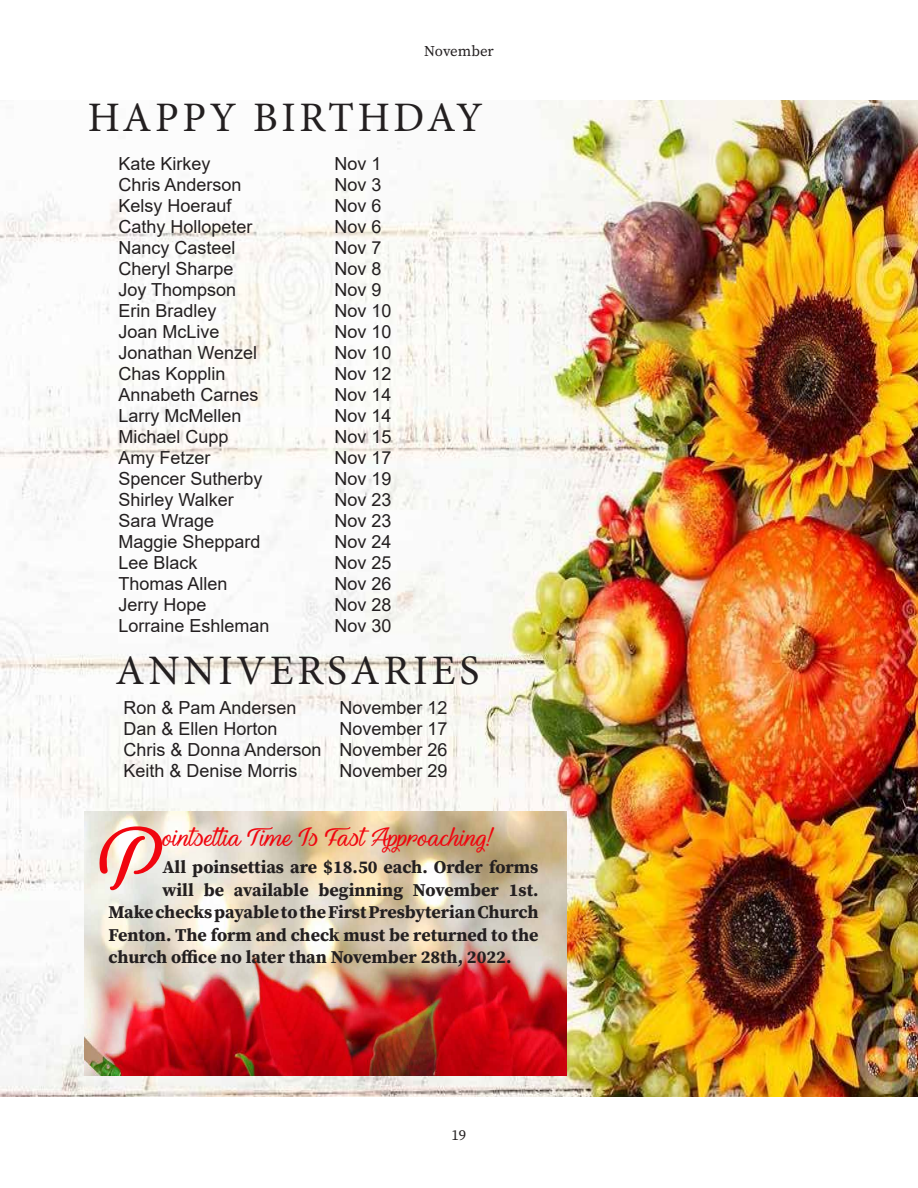
<style>
.page{position:relative;width:918px;height:1188px;background:#fff}
.page>*{position:absolute;margin:0;border:0;box-sizing:border-box;transform-origin:0 0}
.Body_Text_-_1st_Lett{font:92.1px "Youthand Beauty";color:#f0060f}
.Headline_-_50pt_Semi{font:42px "Minion Pro";letter-spacing:.09em;color:#231f20}
.Body_Text_-_1st_Lett-2{font:27px "Youthand Beauty";color:#f0060f}
.t1{font:18px "Arial";color:#231f20}
.Headline_-_50pt_Semi-2{font:700 18px "Source Serif Pro";color:#231f20}
.Headline_-_50pt_Semi-3{font:15px "Source Serif Pro";color:#231f20}
</style>
<div class="page">
<img style="left:1px;top:100px;width:916px;height:996px">
<img style="left:85px;top:811px;width:482px;height:265px">
<p class="Headline_-_50pt_Semi-3" style="left:424px;top:41px;width:71px">November</p>
<p class="Headline_-_50pt_Semi" style="left:88px;top:89px;width:396px">HAPPY BIRTHDAY</p>
<p class="t1" style="left:118px;top:151px;width:94px">Kate Kirkey</p>
<p class="t1" style="left:334px;top:151px;width:49px">Nov 1</p>
<p class="t1" style="left:118px;top:172px;width:125px">Chris Anderson</p>
<p class="t1" style="left:334px;top:172px;width:49px">Nov 3</p>
<p class="t1" style="left:118px;top:193px;width:115px">Kelsy Hoerauf</p>
<p class="t1" style="left:334px;top:193px;width:49px">Nov 6</p>
<p class="t1" style="left:118px;top:214px;width:136px">Cathy Hollopeter</p>
<p class="t1" style="left:334px;top:214px;width:49px">Nov 6</p>
<p class="t1" style="left:118px;top:235px;width:119px">Nancy Casteel</p>
<p class="t1" style="left:334px;top:235px;width:49px">Nov 7</p>
<p class="t1" style="left:118px;top:256px;width:117px">Cheryl Sharpe</p>
<p class="t1" style="left:334px;top:256px;width:49px">Nov 8</p>
<p class="t1" style="left:118px;top:277px;width:119px">Joy Thompson</p>
<p class="t1" style="left:334px;top:277px;width:49px">Nov 9</p>
<p class="t1" style="left:118px;top:298px;width:100px">Erin Bradley</p>
<p class="t1" style="left:334px;top:298px;width:59px">Nov 10</p>
<p class="t1" style="left:118px;top:319px;width:103px">Joan McLive</p>
<p class="t1" style="left:334px;top:319px;width:59px">Nov 10</p>
<p class="t1" style="left:118px;top:340px;width:140px">Jonathan Wenzel</p>
<p class="t1" style="left:334px;top:340px;width:59px">Nov 10</p>
<p class="t1" style="left:118px;top:361px;width:109px">Chas Kopplin</p>
<p class="t1" style="left:334px;top:361px;width:59px">Nov 12</p>
<p class="t1" style="left:118px;top:382px;width:142px">Annabeth Carnes</p>
<p class="t1" style="left:334px;top:382px;width:59px">Nov 14</p>
<p class="t1" style="left:118px;top:403px;width:125px">Larry McMellen</p>
<p class="t1" style="left:334px;top:403px;width:59px">Nov 14</p>
<p class="t1" style="left:118px;top:424px;width:112px">Michael Cupp</p>
<p class="t1" style="left:334px;top:424px;width:59px">Nov 15</p>
<p class="t1" style="left:118px;top:445px;width:94px">Amy Fetzer</p>
<p class="t1" style="left:334px;top:445px;width:59px">Nov 17</p>
<p class="t1" style="left:118px;top:466px;width:146px">Spencer Sutherby</p>
<p class="t1" style="left:334px;top:466px;width:59px">Nov 19</p>
<p class="t1" style="left:118px;top:487px;width:117px">Shirley Walker</p>
<p class="t1" style="left:334px;top:487px;width:59px">Nov 23</p>
<p class="t1" style="left:118px;top:508px;width:97px">Sara Wrage</p>
<p class="t1" style="left:334px;top:508px;width:59px">Nov 23</p>
<p class="t1" style="left:118px;top:529px;width:144px">Maggie Sheppard</p>
<p class="t1" style="left:334px;top:529px;width:59px">Nov 24</p>
<p class="t1" style="left:118px;top:550px;width:81px">Lee Black</p>
<p class="t1" style="left:334px;top:550px;width:59px">Nov 25</p>
<p class="t1" style="left:118px;top:571px;width:111px">Thomas Allen</p>
<p class="t1" style="left:334px;top:571px;width:59px">Nov 26</p>
<p class="t1" style="left:118px;top:592px;width:90px">Jerry Hope</p>
<p class="t1" style="left:334px;top:592px;width:59px">Nov 28</p>
<p class="t1" style="left:118px;top:613px;width:153px">Lorraine Eshleman</p>
<p class="t1" style="left:334px;top:613px;width:59px">Nov 30</p>
<p class="Headline_-_50pt_Semi" style="left:116px;top:643px;width:365px">ANNIVERSARIES</p>
<p class="t1" style="left:123px;top:696px;width:175px">Ron &amp; Pam Andersen</p>
<p class="t1" style="left:339px;top:696px;width:110px">November 12</p>
<p class="t1" style="left:123px;top:717px;width:156px">Dan &amp; Ellen Horton</p>
<p class="t1" style="left:339px;top:717px;width:110px">November 17</p>
<p class="t1" style="left:123px;top:738px;width:326px">Chris &amp; Donna Anderson November 26</p>
<p class="t1" style="left:123px;top:759px;width:176px">Keith &amp; Denise Morris</p>
<p class="t1" style="left:339px;top:759px;width:110px">November 29</p>
<p class="Body_Text_-_1st_Lett" style="left:100px;top:806px;width:64px">P</p>
<p class="Body_Text_-_1st_Lett-2" style="left:162px;top:821px;width:333px">ointsettia Time Is Fast Approaching!</p>
<p class="Headline_-_50pt_Semi-2" style="left:162px;top:855px;width:378px">All poinsettias are $18.50 each. Order forms</p>
<p class="Headline_-_50pt_Semi-2" style="left:162px;top:877px;width:378px">will be available beginning November 1st.</p>
<p class="Headline_-_50pt_Semi-2" style="left:109px;top:900px;width:431px">Make checks payable to the First Presbyterian Church</p>
<p class="Headline_-_50pt_Semi-2" style="left:109px;top:922px;width:431px">Fenton. The form and check must be returned to the</p>
<p class="Headline_-_50pt_Semi-2" style="left:109px;top:945px;width:404px">church office no later than November 28th, 2022.</p>
<p class="Headline_-_50pt_Semi-3" style="left:452px;top:1125px;width:16px">19</p>
</div>
